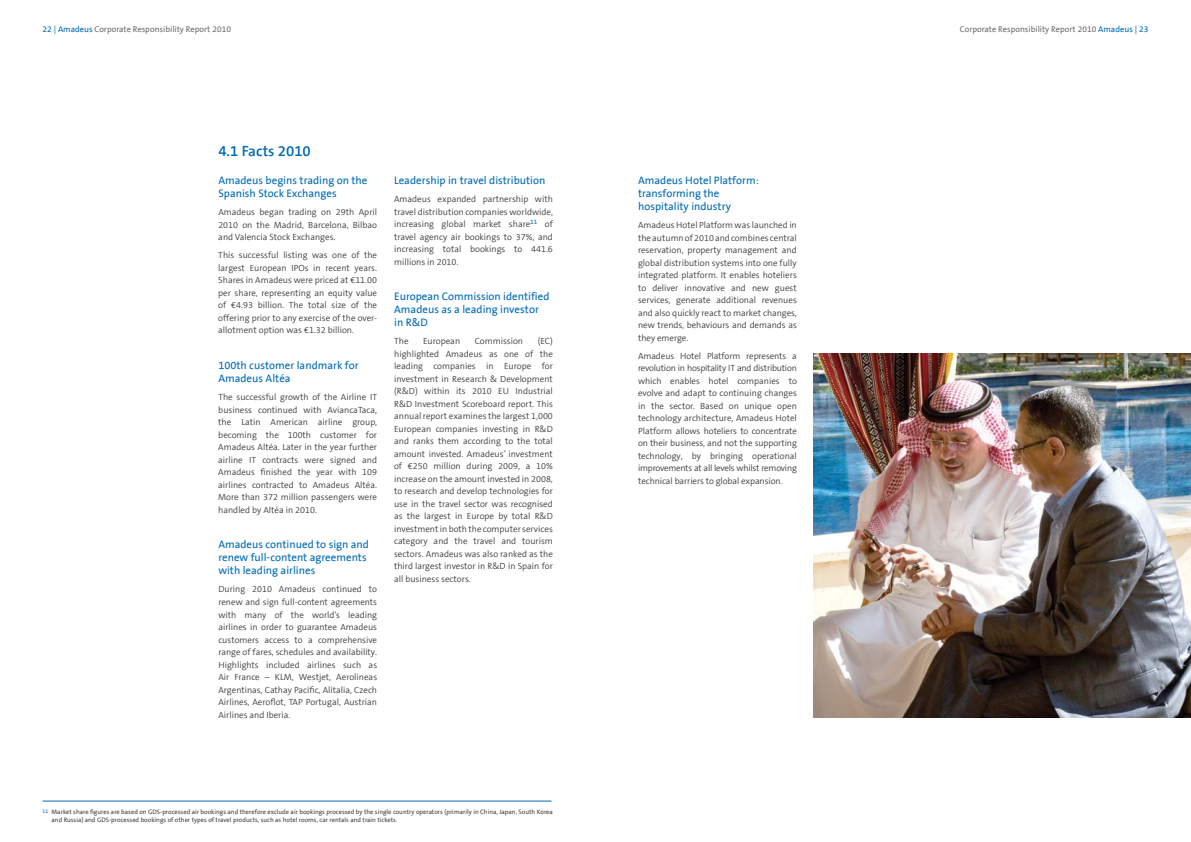
<style>
.page{position:relative;width:1191px;height:842px;background:#fff}
.page>*{position:absolute;margin:0;border:0;box-sizing:border-box;transform-origin:0 0}
.t1{font:600 15px "The Sans B6";color:#006bb6}
.t2{font:11px/13px "The Sans B5 Plain";color:#006bb6}
.t3{font:300 9px/12.5px "The Sans B4";color:#414042;text-align:justify}
.t4{font:8.5px "The Sans B5 Plain";color:#6d6e71}
.t5{font:6.5px/8.5px "The Sans B5 Plain";color:#414042}
.s1{color:#006bb6}
</style>
<div class="page">
<hr style="left:43px;top:801px;width:508px;height:1px;background:#006bb6">
<img style="left:814px;top:354px;width:377px;height:363px">
<p class="t4" style="left:43px;top:25px;width:190px"><span class="s1">22 | Amadeus</span> Corporate Responsibility Report 2010</p>
<p class="t4" style="left:960px;top:25px;width:190px">Corporate Responsibility Report 2010 <span class="s1">Amadeus | 23</span></p>
<h1 class="t1" style="left:218px;top:143px;width:94px">4.1 Facts 2010</h1>
<p class="t2" style="left:218px;top:174px;width:151px">Amadeus begins trading on the<br>Spanish Stock Exchanges</p>
<p class="t3" style="left:218px;top:206px;width:160px">Amadeus began trading on 29th April 2010 on the Madrid, Barcelona, Bilbao and Valencia Stock Exchanges.</p>
<p class="t3" style="left:218px;top:249px;width:160px">This successful listing was one of the largest European IPOs in recent years.<br>Shares in Amadeus were priced at €11.00 per share, representing an equity value of €4.93 billion. The total size of the offering prior to any exercise of the over&shy;allotment option was €1.32 billion.</p>
<p class="t2" style="left:218px;top:359px;width:142px">100th customer landmark for<br>Amadeus Altéa</p>
<p class="t3" style="left:218px;top:391px;width:160px">The successful growth of the Airline IT business continued with AviancaTaca, the Latin American airline group, becoming the 100th customer for Amadeus Altéa. Later in the year further airline IT contracts were signed and Amadeus finished the year with 109 airlines contracted to Amadeus Altéa.<br>More than 372 million passengers were handled by Altéa in 2010.</p>
<p class="t2" style="left:218px;top:538px;width:152px">Amadeus continued to sign and renew full-content agreements with leading airlines</p>
<p class="t3" style="left:218px;top:583px;width:160px">During 2010 Amadeus continued to renew and sign full-content agreements with many of the world’s leading airlines in order to guarantee Amadeus customers access to a comprehensive range of fares, schedules and availability.<br>Highlights included airlines such as Air France – KLM, Westjet, Aerolíneas Argentinas, Cathay Pacific, Alitalia, Czech Airlines, Aeroflot, TAP Portugal, Austrian Airlines and Iberia.</p>
<p class="t2" style="left:394px;top:174px;width:153px">Leadership in travel distribution</p>
<p class="t3" style="left:394px;top:193px;width:160px">Amadeus expanded partnership with travel distribution companies worldwide, increasing global market share<sup>11</sup> of travel agency air bookings to 37%, and increasing total bookings to 441.6 millions in 2010.</p>
<p class="t2" style="left:394px;top:290px;width:157px">European Commission identified<br>Amadeus as a leading investor in R&amp;D</p>
<p class="t3" style="left:394px;top:335px;width:16px">The</p>
<p class="t3" style="left:423px;top:335px;width:39px">European</p>
<p class="t3" style="left:474px;top:335px;width:50px">Commission</p>
<p class="t3" style="left:394px;top:335px;width:160px;text-indent:144px">(EC) highlighted Amadeus as one of the leading companies in Europe for investment in Research &amp; Development (R&amp;D) within its 2010 EU Industrial R&amp;D Investment Scoreboard report. This annual report examines the largest 1,000<br>European companies investing in R&amp;D and ranks them according to the total amount invested. Amadeus’ investment of €250 million during 2009, a 10% increase on the amount invested in 2008, to research and develop technologies for use in the travel sector was recognised as the largest in Europe by total R&amp;D investment in both the computer services category and the travel and tourism sectors. Amadeus was also ranked as the third largest investor in R&amp;D in Spain for all business sectors.</p>
<p class="t5" style="left:52px;top:807px;width:503px;text-indent:-9px"><sup>11</sup> Market share figures are based on GDS-processed air bookings and therefore exclude air bookings processed by the single country operators (primarily in China, Japan, South Korea and Russia) and GDS-processed bookings of other types of travel products, such as hotel rooms, car rentals and train tickets.</p>
<p class="t2" style="left:638px;top:174px;width:122px">Amadeus Hotel Platform: transforming the hospitality industry</p>
<p class="t3" style="left:638px;top:219px;width:160px">Amadeus Hotel Platform was launched in theautumnof2010andcombines central reservation, property management and global distribution systems into one fully integrated platform. It enables hoteliers to deliver innovative and new guest services, generate additional revenues and also quickly react to market changes, new trends, behaviours and demands as they emerge.</p>
<p class="t3" style="left:638px;top:350px;width:160px">Amadeus Hotel Platform represents a revolution in hospitality IT and distribution which enables hotel companies to evolve and adapt to continuing changes in the sector. Based on unique open technology architecture, Amadeus Hotel Platform allows hoteliers to concentrate on their business, and not the supporting technology, by bringing operational improvements at all levels whilst removing technical barriers to global expansion.</p>
</div>
